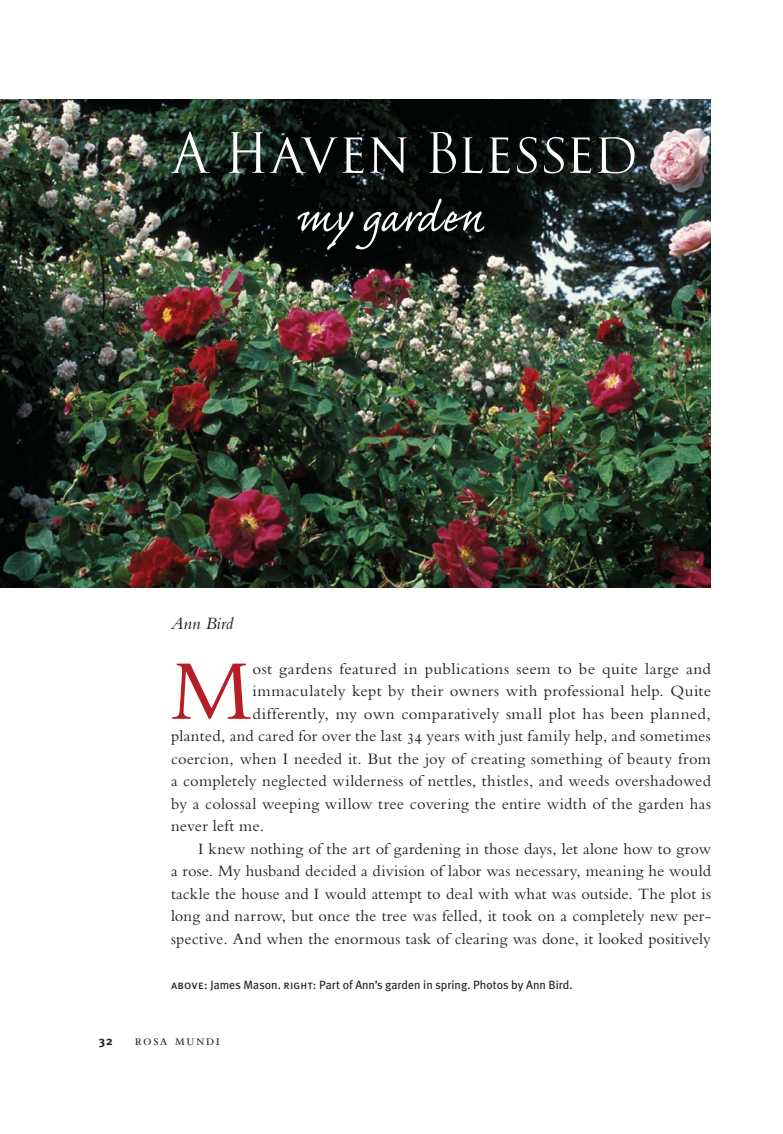
<style>
.page{position:relative;width:783px;height:1134px;background:#fff}
.page>*{position:absolute;margin:0;border:0;box-sizing:border-box;transform-origin:0 0}
.t1{font:88.8px "Bembo";color:#b51e26}
.t2{font:55.5px "Cresci";letter-spacing:-.005em;color:#fff}
.t3{font:54px "Caflisch Script Pro";letter-spacing:.04em;color:#fff}
.t4{font:italic 18px "Bembo";color:#231f20}
.t5{font:16.5px "Bembo";letter-spacing:.01em;color:#231f20}
.t6{font:15px "Bembo SC";letter-spacing:.08em;color:#231f20}
.t7{font:12px "Meta Plus";color:#231f20}
.t8{font:700 12px "Meta Plus";color:#231f20}
.s1{font-family:"Bembo SC"}
.s2{font-family:"Meta Plus Book Caps"}
</style>
<div class="page">
<img style="left:0;top:99px;width:711px;height:488px">
<h2 class="t2" style="left:171px;top:121px;width:469px">A Haven Blessed</h2>
<h3 class="t3" style="left:293px;top:181px;width:192px">my garden</h3>
<p class="t4" style="left:171px;top:617px;width:64px">Ann Bird</p>
<h1 class="t1" style="left:171px;top:659px;width:83px">M</h1>
<p class="t5" style="left:252px;top:663px;width:460px">ost gardens featured in publications seem to be quite large and</p>
<p class="t5" style="left:252px;top:685px;width:460px">immaculately kept by their owners with professional help. Quite</p>
<p class="t5" style="left:252px;top:708px;width:460px">differently, my own comparatively small plot has been planned,</p>
<p class="t5" style="left:171px;top:730px;width:541px">planted, and cared for over the last <span class="s1">34</span> years with just family help, and sometimes</p>
<p class="t5" style="left:171px;top:753px;width:541px">coercion, when I needed it. But the joy of creating something of beauty from</p>
<p class="t5" style="left:171px;top:775px;width:542px">a completely neglected wilderness of nettles, thistles, and weeds overshadowed</p>
<p class="t5" style="left:171px;top:798px;width:542px">by a colossal weeping willow tree covering the entire width of the garden has</p>
<p class="t5" style="left:171px;top:820px;width:95px">never left me.</p>
<p class="t5" style="left:198px;top:843px;width:515px">I knew nothing of the art of gardening in those days, let alone how to grow</p>
<p class="t5" style="left:171px;top:865px;width:542px">a rose. My husband decided a division of labor was necessary, meaning he would</p>
<p class="t5" style="left:171px;top:888px;width:542px">tackle the house and I would attempt to deal with what was outside. The plot is</p>
<p class="t5" style="left:171px;top:910px;width:542px">long and narrow, but once the tree was felled, it took on a completely new per-</p>
<p class="t5" style="left:171px;top:933px;width:542px">spective. And when the enormous task of clearing was done, it looked positively</p>
<p class="t7" style="left:171px;top:979px;width:403px"><span class="s2">above</span>: James Mason. <span class="s2">right</span>: Part of Ann’s garden in spring. Photos by Ann Bird.</p>
<p class="t8" style="left:99px;top:1035px;width:15px">32</p>
<p class="t6" style="left:135px;top:1035px;width:87px">rosa mundi</p>
</div>
